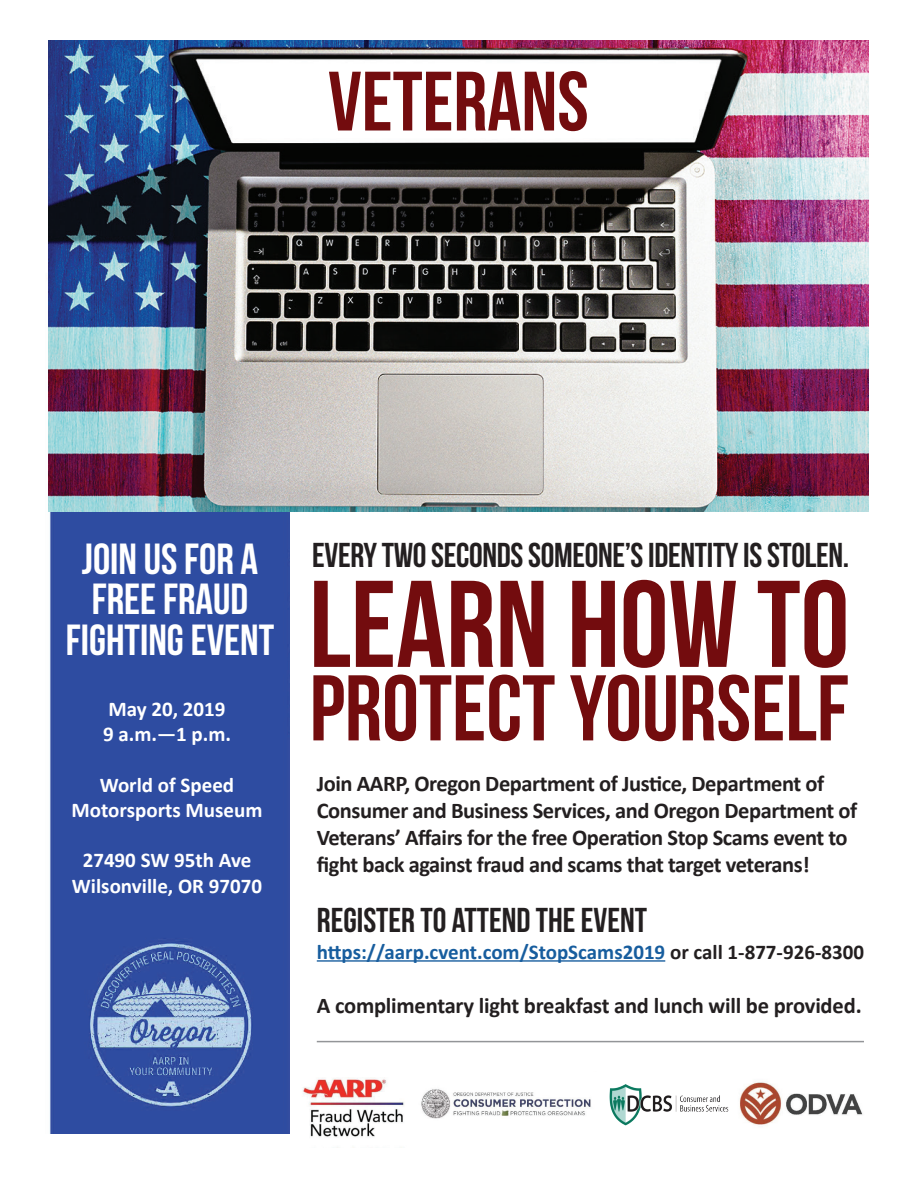
<style>
.page{position:relative;width:918px;height:1188px;background:#fff}
.page>*{position:absolute;margin:0;border:0;box-sizing:border-box;transform-origin:0 0}
.t1{font:123px "Bebas Neue";color:#730c0e}
.t2{font:93px "Bebas Neue";color:#730c0e}
.t3{font:84px "Bebas Neue";color:#730c0e}
.t4{font:43.5px/40.5px "Bebas Neue";color:#fff;text-align:center}
.t5{font:34.5px "Bebas Neue";letter-spacing:-.01em;color:#231f20}
.t6{font:700 22.5px/27px "Calibri";letter-spacing:-.02em;color:#231f20}
.t7{font:700 21px/25.2px "Calibri";color:#fff;text-align:center}
.t8{font:700 21px "Calibri";color:#175d9e}
.s1{color:#231f20}
</style>
<div class="page">
<img style="left:302px;top:1078px;width:102px;height:59px">
<img style="left:421px;top:1089px;width:170px;height:30px">
<img style="left:739px;top:1082px;width:124px;height:43px">
<img style="left:49px;top:512px;width:241px;height:622px">
<img style="left:48px;top:40px;width:821px;height:472px">
<div style="left:71px;top:537px;width:198px;height:276px;background:#2e4ca1"></div>
<hr style="left:317px;top:960px;width:348px;height:2px;background:#175d9e">
<hr style="left:317px;top:1041px;width:547px;height:1px;background:#939598">
<img style="left:609px;top:1084px;width:120px;height:42px">
<h3 class="t3" style="left:328px;top:55px;width:262px">VETERANS</h3>
<h3 class="t4" style="left:66px;top:538px;width:210px">JOIN US FOR A<br>FREE FRAUD<br>FIGHTING EVENT</h3>
<p class="t7" style="left:103px;top:696px;width:130px;text-align:left">May 20, 2019<br>9 a.m.—1 p.m.</p>
<p class="t7" style="left:72px;top:772px;width:192px">World of Speed<br>Motorsports Museum</p>
<p class="t7" style="left:72px;top:847px;width:192px">27490 SW 95th Ave<br>Wilsonville, OR 97070</p>
<h3 class="t5" style="left:312px;top:536px;width:539px">EVERY TWO SECONDS SOMEONE’S IDENTITY IS STOLEN.</h3>
<h1 class="t1" style="left:309px;top:557px;width:542px">LEARN HOW TO</h1>
<h2 class="t2" style="left:310px;top:657px;width:541px">PROTECT YOURSELF</h2>
<p class="t6" style="left:317px;top:769px;width:542px">Join AARP, Oregon Department of Justice, Department of Consumer and Business Services, and Oregon Department of Veterans’ Affairs for the free Operation Stop Scams event to fight back against fraud and scams that target veterans!</p>
<h3 class="t5" style="left:317px;top:901px;width:332px">REGISTER TO ATTEND THE EVENT</h3>
<p class="t8" style="left:317px;top:937px;width:549px">https://aarp.cvent.com/StopScams2019 <span class="s1">or call 1-877-926-8300</span></p>
<p class="t6" style="left:317px;top:991px;width:547px">A complimentary light breakfast and lunch will be provided.</p>
</div>
